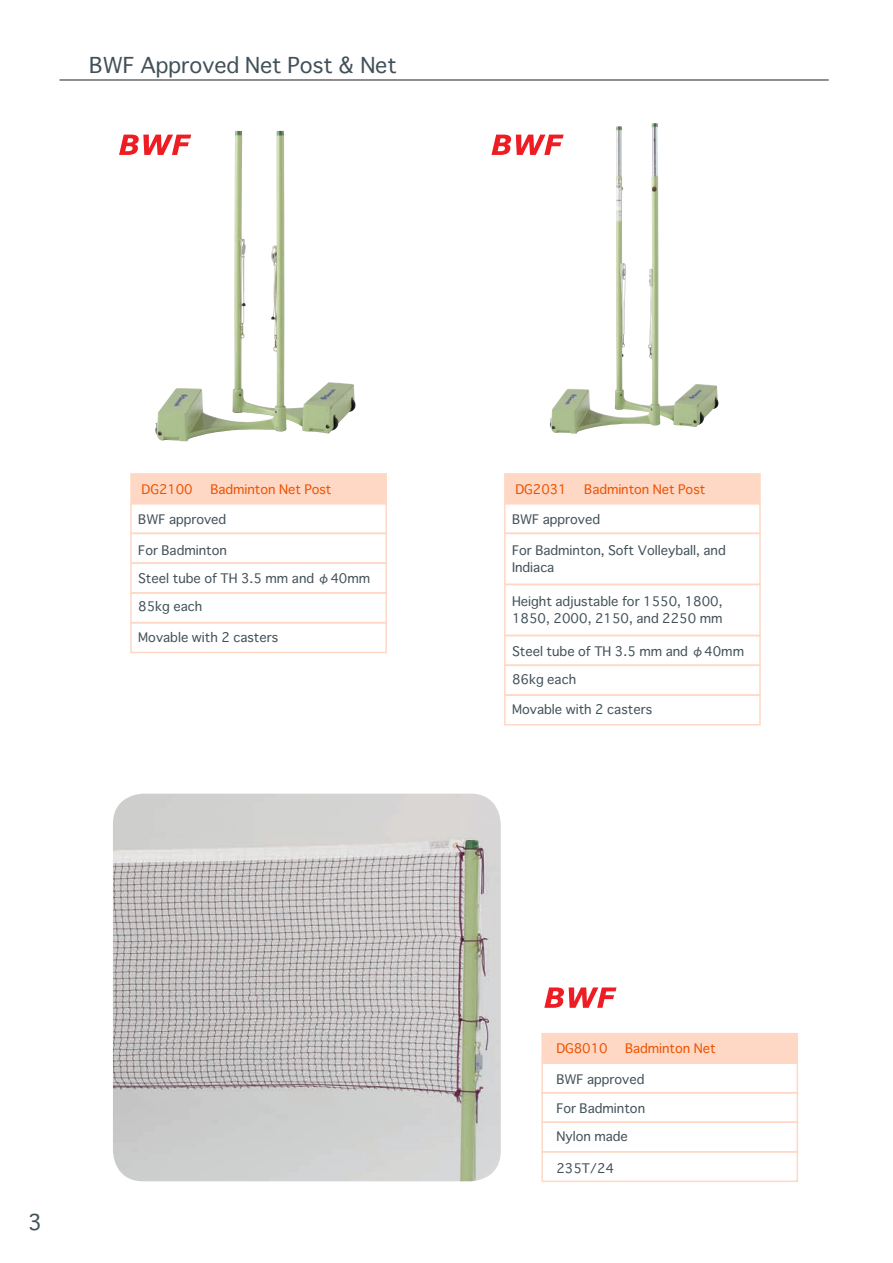
<style>
.page{position:relative;width:893px;height:1263px;background:#fff}
.page>*{position:absolute;margin:0;border:0;box-sizing:border-box;transform-origin:0 0}
.t1{font:21.3px "Osaka";letter-spacing:-.005em;color:#425159}
.t2{font:21px "Osaka";color:#425159}
.t3{font:12.75px/16.5px "Osaka";color:#425159}
.t4{font:12.75px "Osaka";letter-spacing:-.005em;color:#ed5200}
</style>
<div class="page">
<hr style="left:60px;top:80px;width:769px;height:1px;background:#231f20">
<div style="left:541px;top:1033px;width:257px;height:31px;background:#ffd8c5"></div>
<div style="left:541px;top:1092px;width:257px;height:31px;border:2px solid #ffd8c5"></div>
<div style="left:541px;top:1121px;width:257px;height:31px;border:2px solid #ffd8c5"></div>
<div style="left:541px;top:1151px;width:257px;height:31px;border:2px solid #ffd8c5"></div>
<div style="left:130px;top:473px;width:257px;height:31px;background:#ffd8c5"></div>
<div style="left:130px;top:503px;width:257px;height:31px;border:2px solid #ffd8c5"></div>
<div style="left:130px;top:533px;width:257px;height:31px;border:2px solid #ffd8c5"></div>
<div style="left:130px;top:562px;width:257px;height:32px;border:2px solid #ffd8c5"></div>
<div style="left:130px;top:592px;width:257px;height:31px;border:2px solid #ffd8c5"></div>
<div style="left:130px;top:622px;width:257px;height:31px;border:2px solid #ffd8c5"></div>
<div style="left:504px;top:473px;width:257px;height:31px;background:#ffd8c5"></div>
<div style="left:504px;top:503px;width:257px;height:31px;border:2px solid #ffd8c5"></div>
<div style="left:504px;top:533px;width:257px;height:52px;border:2px solid #ffd8c5"></div>
<div style="left:504px;top:584px;width:257px;height:52px;border:2px solid #ffd8c5"></div>
<div style="left:504px;top:664px;width:257px;height:32px;border:2px solid #ffd8c5"></div>
<div style="left:504px;top:694px;width:257px;height:31px;border:2px solid #ffd8c5"></div>
<div style="left:504px;top:635px;width:257px;height:31px;border:2px solid #ffd8c5"></div>
<img style="left:567px;top:124px;width:85px;height:293px">
<img style="left:155px;top:131px;width:201px;height:310px">
<img style="left:113px;top:794px;width:388px;height:387px">
<svg style="left:119px;top:135px;width:72px;height:20px"></svg>
<svg style="left:491px;top:135px;width:73px;height:20px"></svg>
<svg style="left:544px;top:987px;width:72px;height:21px"></svg>
<h1 class="t1" style="left:89px;top:51px;width:309px">BWF Approved Net Post &amp; Net</h1>
<p class="t4" style="left:142px;top:481px;width:53px">DG2100</p>
<p class="t4" style="left:210px;top:481px;width:123px">Badminton Net Post</p>
<p class="t3" style="left:138px;top:511px;width:90px">BWF approved</p>
<p class="t3" style="left:138px;top:542px;width:90px">For Badminton</p>
<p class="t3" style="left:138px;top:570px;width:233px">Steel tube of TH 3.5 mm and φ40mm</p>
<p class="t3" style="left:138px;top:598px;width:65px">85kg each</p>
<p class="t3" style="left:138px;top:629px;width:142px">Movable with 2 casters</p>
<h2 class="t2" style="left:28px;top:1209px;width:16px">3</h2>
<p class="t4" style="left:515px;top:481px;width:53px">DG2031</p>
<p class="t4" style="left:584px;top:481px;width:123px">Badminton Net Post</p>
<p class="t3" style="left:512px;top:511px;width:90px">BWF approved</p>
<p class="t3" style="left:512px;top:542px;width:215px">For Badminton, Soft Volleyball, and<br>Indiaca</p>
<p class="t3" style="left:512px;top:593px;width:212px">Height adjustable for 1550, 1800,<br>1850, 2000, 2150, and 2250 mm</p>
<p class="t3" style="left:512px;top:642px;width:233px">Steel tube of TH 3.5 mm and φ40mm</p>
<p class="t3" style="left:512px;top:671px;width:65px">86kg each</p>
<p class="t3" style="left:512px;top:701px;width:142px">Movable with 2 casters</p>
<p class="t4" style="left:556px;top:1040px;width:53px">DG8010</p>
<p class="t4" style="left:625px;top:1040px;width:92px">Badminton Net</p>
<p class="t3" style="left:556px;top:1070px;width:90px">BWF approved</p>
<p class="t3" style="left:556px;top:1094px;width:90px;line-height:27.9px">For Badminton<br>Nylon made</p>
<p class="t3" style="left:556px;top:1160px;width:59px">235T/24</p>
</div>
